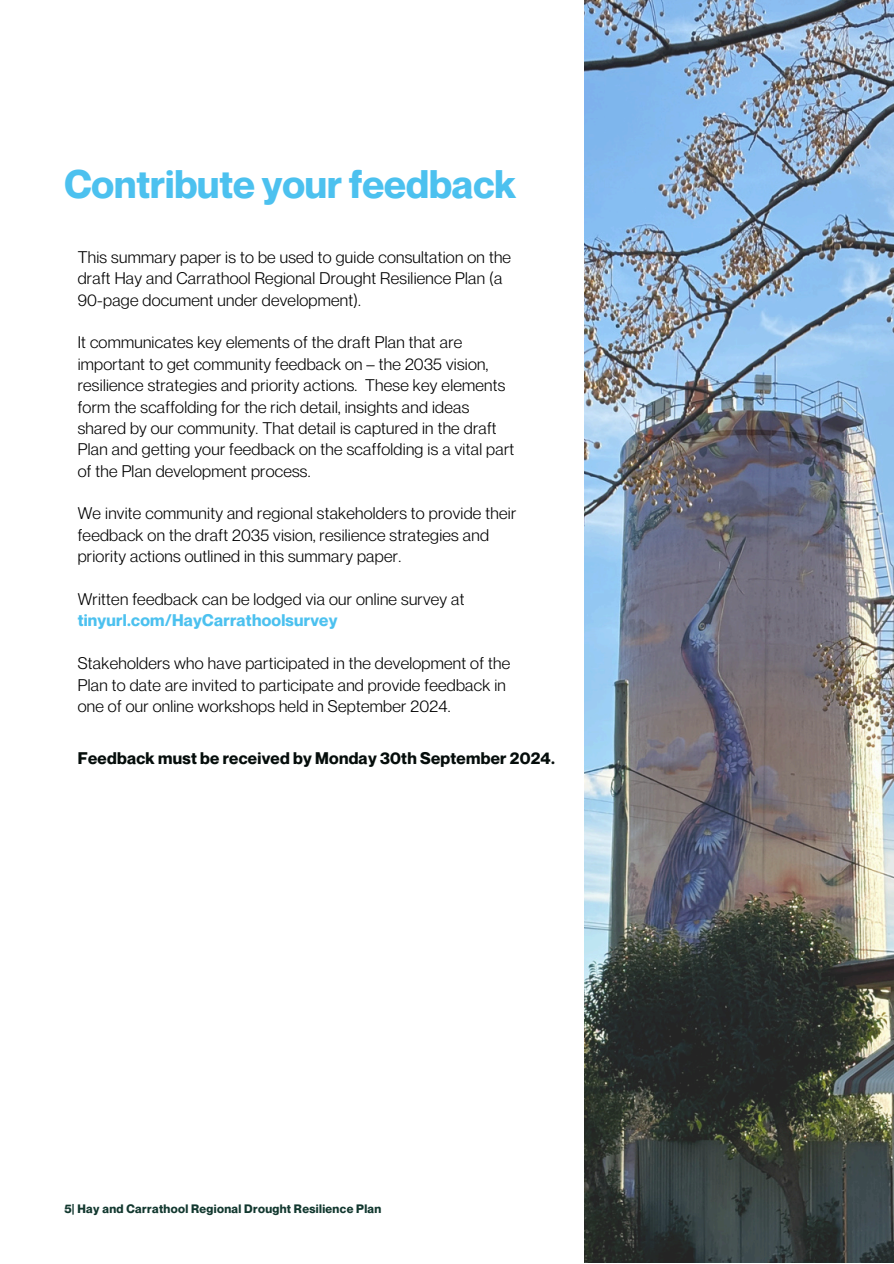
<style>
.page{position:relative;width:894px;height:1264px;background:#fff}
.page>*{position:absolute;margin:0;border:0;box-sizing:border-box;transform-origin:0 0}
.t1{font:700 39px "Neue Montreal";color:#4cc1ef}
.t2{font:16.5px/21.3px "Neue Montreal";letter-spacing:.015em;color:#000}
.t3{font:700 16.5px "Neue Montreal";letter-spacing:.015em;color:#050d0b}
.t4{font:700 12px "Neue Montreal";letter-spacing:.03em;color:#12382f}
.s1{font-weight:700;color:#4cc1ef}
</style>
<div class="page">
<img style="left:584px;top:0;width:309px;height:1262px">
<p class="t1" style="left:64px;top:160px;width:453px">Contribute your feedback</p>
<h1 class="t2" style="left:78px;top:246px;width:434px">This summary paper is to be used to guide consultation on the draft Hay and Carrathool Regional Drought Resilience Plan (a<br>90-page document under development).</h1>
<h3 class="t2" style="left:78px;top:331px;width:438px">It communicates key elements of the draft Plan that are important to get community feedback on – the 2035 vision, resilience strategies and priority actions. These key elements form the scaffolding for the rich detail, insights and ideas shared by our community. That detail is captured in the draft Plan and getting your feedback on the scaffolding is a vital part of the Plan development process.</h3>
<h3 class="t2" style="left:78px;top:502px;width:440px">We invite community and regional stakeholders to provide their feedback on the draft 2035 vision, resilience strategies and priority actions outlined in this summary paper.</h3>
<h3 class="t2" style="left:78px;top:588px;width:388px">Written feedback can be lodged via our online survey at <span class="s1">tinyurl.com/HayCarrathoolsurvey</span></h3>
<h3 class="t2" style="left:78px;top:652px;width:434px">Stakeholders who have participated in the development of the<br>Plan to date are invited to participate and provide feedback in one of our online workshops held in September 2024.</h3>
<h2 class="t3" style="left:78px;top:748px;width:478px">Feedback must be received by Monday 30th September 2024.</h2>
<h3 class="t4" style="left:64px;top:1201px;width:318px">5| Hay and Carrathool Regional Drought Resilience Plan</h3>
</div>
